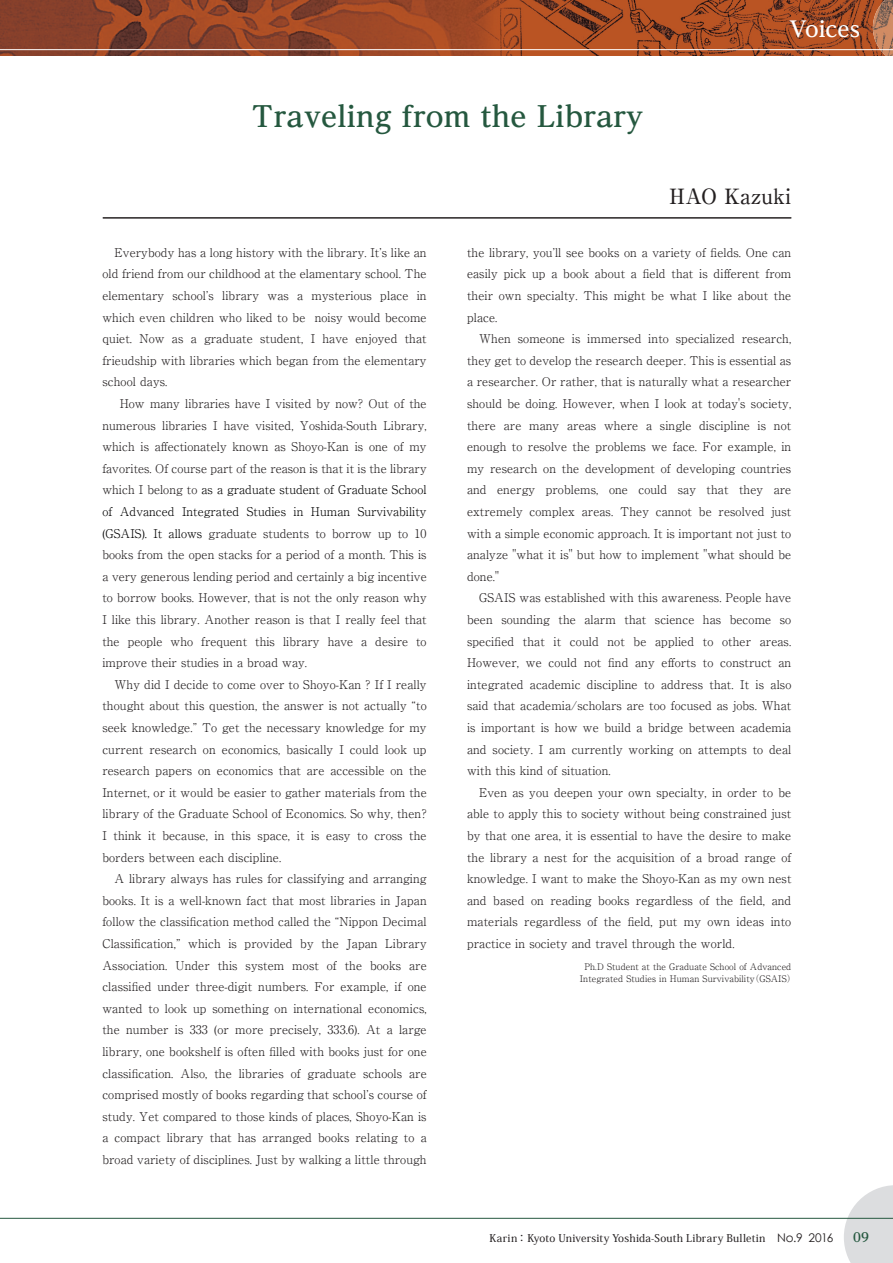
<style>
.page{position:relative;width:893px;height:1263px;background:#fff}
.page>*{position:absolute;margin:0;border:0;box-sizing:border-box;transform-origin:0 0}
.t1{font:700 28.5px "UD Reimin Pr 6";letter-spacing:.01em;color:#25583f}
.t2{font:700 21.6px "UD Reimin Pr 6";letter-spacing:-.005em;color:#fff}
.t3{font:500 21px "Ryumin Upr";color:#231f20}
.t4{font:700 12.75px "UD Reimin Pr 6";color:#25583f}
.t5{font:300 12px/21.6px "Ryumin Pr 5";letter-spacing:.01em;color:#231f20}
.t6{font:500 10.65px "Koz Min Pro";letter-spacing:.02em;color:#231f20}
.t7{font:300 9px/12.6px "Ryumin Pr 5";letter-spacing:.01em;color:#231f20;text-align:center}
.s1{color:#000}
.s2{font-family:"Century Gothic";font-weight:400;font-size:12px}
</style>
<div class="page">
<hr style="left:103px;top:217px;width:688px;height:1px;background:#231f20">
<svg style="left:844px;top:1185px;width:49px;height:78px"></svg>
<img style="left:0;top:0;width:873px;height:56px">
<hr style="left:0;top:1218px;width:893px;height:1px;background:#25583f">
<img style="left:873px;top:0;width:20px;height:56px">
<hr style="left:0;top:49px;width:893px;height:1px;background:#fff">
<h1 class="t1" style="left:252px;top:93px;width:393px">Traveling from the Library</h1>
<h2 class="t2" style="left:789px;top:11px;width:72px">Voices</h2>
<h3 class="t3" style="left:669px;top:179px;width:124px">HAO Kazuki</h3>
<p class="t5" style="left:102px;top:240px;width:326px">　Everybody has a long history with the library. Itʼs like an old friend from our childhood at the elamentary school. The elementary schoolʼs library was a mysterious place in which even children who liked to be noisy would become quiet. Now as a graduate student, I have enjoyed that frieudship with libraries which began from the elementary school days.<br>　 How many libraries have I visited by now？ Out of the numerous libraries I have visited, Yoshida-South Library, which is affectionately known as Shoyo-Kan is one of my favorites. Of course part of the reason is that it is the library which I belong to <span class="s1">as a graduate student of Graduate School of Advanced Integrated Studies in Human Survivability (GSAIS). It allows</span> graduate students to borrow up to 10 books from the open stacks for a period of a month. This is a very generous lending period and certainly a big incentive to borrow books. However, that is not the only reason why I like this library. Another reason is that I really feel that the people who frequent this library have a desire to improve their studies in a broad way.<br>　Why did I decide to come over to Shoyo-Kan ? If I really thought about this question, the answer is not actually “to seek knowledge.” To get the necessary knowledge for my current research on economics, basically I could look up research papers on economics that are accessible on the Internet, or it would be easier to gather materials from the library of the Graduate School of Economics. So why, then?<br>I think it because, in this space, it is easy to cross the borders between each discipline.<br>　A library always has rules for classifying and arranging books. It is a well-known fact that most libraries in Japan follow the classification method called the “Nippon Decimal Classification,” which is provided by the Japan Library Association. Under this system most of the books are classified under three-digit numbers. For example, if one wanted to look up something on international economics, the number is 333 (or more precisely, 333.6). At a large library, one bookshelf is often filled with books just for one classification. Also, the libraries of graduate schools are comprised mostly of books regarding that schoolʼs course of study. Yet compared to those kinds of places, Shoyo-Kan is a compact library that has arranged books relating to a broad variety of disciplines. Just by walking a little through</p>
<p class="t5" style="left:467px;top:240px;width:326px">the library, youʼll see books on a variety of fields. One can easily pick up a book about a field that is different from their own specialty. This might be what I like about the place.<br>　When someone is immersed into specialized research, they get to develop the research deeper. This is essential as a researcher. Or rather, that is naturally what a researcher should be doing. However, when I look at today's society, there are many areas where a single discipline is not enough to resolve the problems we face. For example, in my research on the development of developing countries and energy problems, one could say that they are extremely complex areas. They cannot be resolved just with a simple economic approach. It is important not just to analyze "what it is" but how to implement "what should be done."<br>　GSAIS was established with this awareness. People have been sounding the alarm that science has become so specified that it could not be applied to other areas.<br>However, we could not find any efforts to construct an integrated academic discipline to address that. It is also said that academia/scholars are too focused as jobs. What is important is how we build a bridge between academia and society. I am currently working on attempts to deal with this kind of situation.<br>　Even as you deepen your own specialty, in order to be able to apply this to society without being constrained just by that one area, it is essential to have the desire to make the library a nest for the acquisition of a broad range of knowledge. I want to make the Shoyo-Kan as my own nest and based on reading books regardless of the field, and materials regardless of the field, put my own ideas into practice in society and travel through the world.</p>
<p class="t7" style="left:580px;top:959px;width:217px">Ph.D Student at the Graduate School of Advanced<br>Integrated Studies in Human Survivability（GSAIS）</p>
<p class="t6" style="left:489px;top:1230px;width:345px">Karin：Kyoto University Yoshida-South Library Bulletin <span class="s2">No.9 2016</span></p>
<p class="t4" style="left:853px;top:1227px;width:17px">09</p>
</div>
